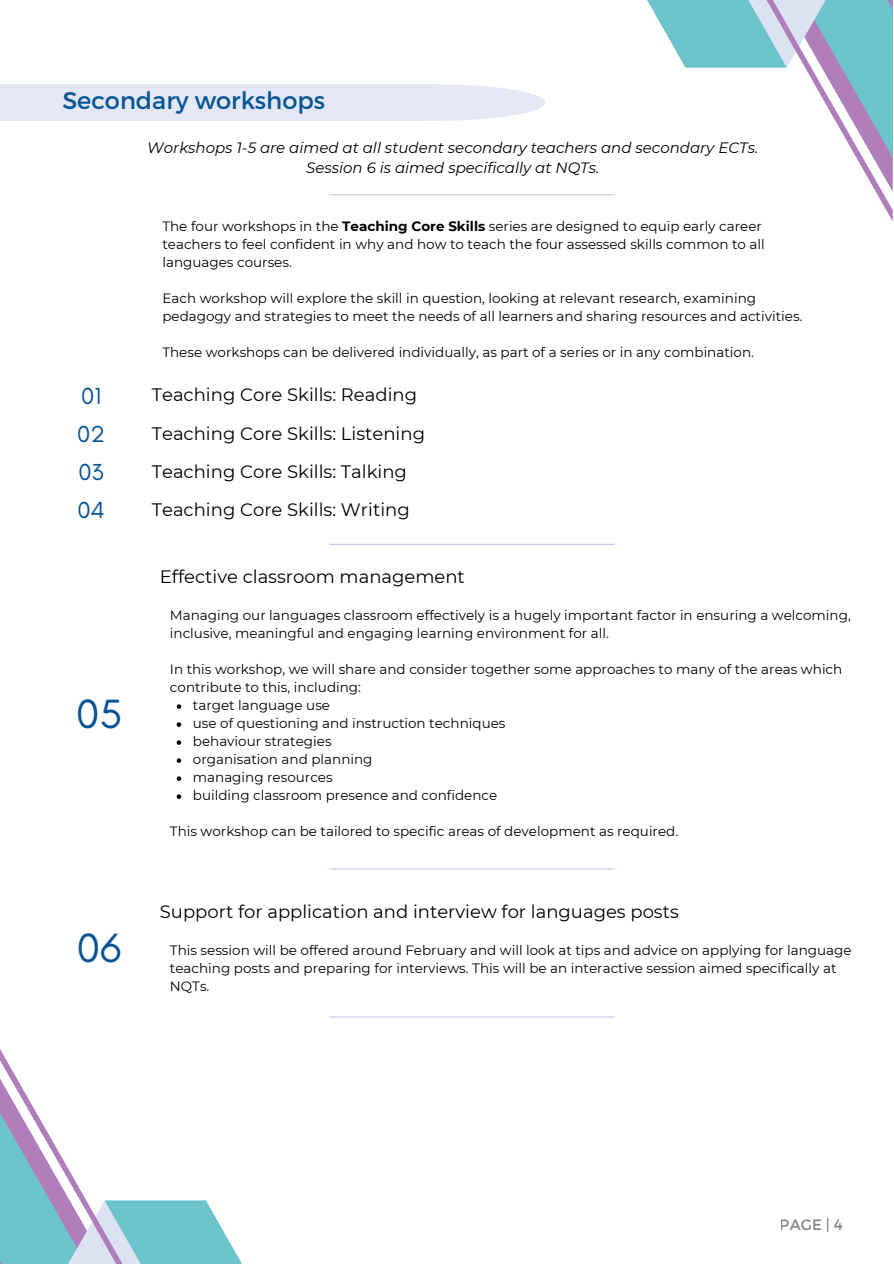
<style>
.page{position:relative;width:894px;height:1264px;background:#fff}
.page>*{position:absolute;margin:0;border:0;box-sizing:border-box;transform-origin:0 0}
.t1{font:41.55px "Glacial Indifference";color:#065494}
.t2{font:24px "Montserrat";color:#065494}
.t3{font:23.55px "Glacial Indifference";color:#065494}
.t4{font:18px "Montserrat";color:#000}
.t5{font:italic 15px/20.2px "Montserrat";color:#000;text-align:center}
.t6{font:15px "Montserrat";color:#000}
.t7{font:13.5px/18px "Montserrat";color:#000}
.s1{font-weight:700}
</style>
<div class="page">
<div style="left:0;top:84px;width:545px;height:37px;background:#e4e8f5"></div>
<hr style="left:329px;top:544px;width:285px;height:1px;background:#c3cde9">
<svg style="left:177px;top:704px;width:4px;height:4px"></svg>
<svg style="left:177px;top:722px;width:4px;height:4px"></svg>
<svg style="left:177px;top:740px;width:4px;height:4px"></svg>
<svg style="left:177px;top:758px;width:4px;height:4px"></svg>
<svg style="left:177px;top:776px;width:4px;height:4px"></svg>
<svg style="left:177px;top:794px;width:4px;height:4px"></svg>
<hr style="left:329px;top:868px;width:285px;height:1px;background:#c3cde9">
<svg style="left:598px;top:0;width:294px;height:220px"></svg>
<hr style="left:329px;top:194px;width:285px;height:1px;background:#c3cde9">
<svg style="left:0;top:1049px;width:242px;height:214px"></svg>
<hr style="left:329px;top:1016px;width:285px;height:1px;background:#c3cde9">
<p class="t2" style="left:62px;top:85px;width:264px">Secondary workshops</p>
<p class="t5" style="left:147px;top:137px;width:612px">Workshops 1-5 are aimed at all student secondary teachers and secondary ECTs.<br>Session 6 is aimed specifically at NQTs.</p>
<p class="t7" style="left:162px;top:217px;width:603px">The four workshops in the <span class="s1">Teaching Core Skills</span> series are designed to equip early career teachers to feel confident in why and how to teach the four assessed skills common to all languages courses.</p>
<h1 class="t7" style="left:162px;top:289px;width:641px">Each workshop will explore the skill in question, looking at relevant research, examining pedagogy and strategies to meet the needs of all learners and sharing resources and activities.</h1>
<h4 class="t7" style="left:162px;top:343px;width:593px">These workshops can be delivered individually, as part of a series or in any combination.</h4>
<p class="t3" style="left:81px;top:382px;width:21px">01</p>
<p class="t4" style="left:152px;top:384px;width:267px">Teaching Core Skills: Reading</p>
<p class="t3" style="left:77px;top:420px;width:29px">02</p>
<p class="t3" style="left:78px;top:458px;width:27px">03</p>
<p class="t3" style="left:77px;top:496px;width:29px">04</p>
<h2 class="t1" style="left:76px;top:689px;width:48px">05</h2>
<p class="t1" style="left:77px;top:922px;width:46px">06</p>
<p class="t4" style="left:152px;top:422px;width:275px">Teaching Core Skills: Listening</p>
<p class="t4" style="left:152px;top:460px;width:257px">Teaching Core Skills: Talking</p>
<p class="t4" style="left:152px;top:498px;width:259px">Teaching Core Skills: Writing</p>
<p class="t4" style="left:160px;top:565px;width:306px">Effective classroom management</p>
<p class="t7" style="left:170px;top:606px;width:682px">Managing our languages classroom effectively is a hugely important factor in ensuring a welcoming, inclusive, meaningful and engaging learning environment for all.</p>
<p class="t7" style="left:170px;top:660px;width:673px">In this workshop, we will share and consider together some approaches to many of the areas which contribute to this, including:</p>
<p class="t7" style="left:193px;top:696px;width:139px">target language use</p>
<p class="t7" style="left:193px;top:714px;width:314px">use of questioning and instruction techniques</p>
<h2 class="t7" style="left:193px;top:732px;width:140px">behaviour strategies</h2>
<h2 class="t7" style="left:193px;top:750px;width:181px">organisation and planning</h2>
<h2 class="t7" style="left:193px;top:768px;width:141px">managing resources</h2>
<h2 class="t7" style="left:193px;top:786px;width:306px">building classroom presence and confidence</h2>
<p class="t7" style="left:170px;top:822px;width:509px">This workshop can be tailored to specific areas of development as required.</p>
<p class="t4" style="left:160px;top:900px;width:520px">Support for application and interview for languages posts</p>
<p class="t7" style="left:170px;top:941px;width:683px">This session will be offered around February and will look at tips and advice on applying for language teaching posts and preparing for interviews. This will be an interactive session aimed specifically at<br>NQTs.</p>
<p class="t6" style="left:779px;top:1215px;width:64px">PAGE | 4</p>
</div>
